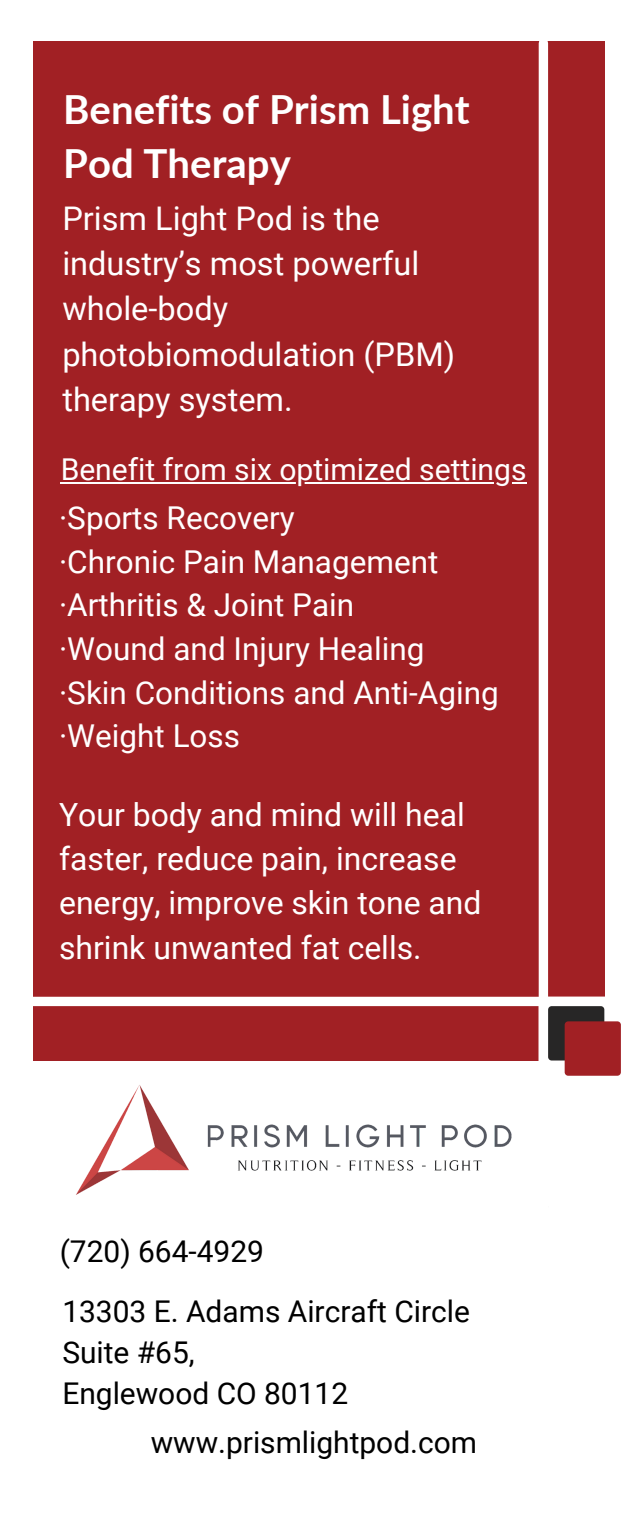
<style>
.page{position:relative;width:630px;height:1530px;background:#fff}
.page>*{position:absolute;margin:0;border:0;box-sizing:border-box;transform-origin:0 0}
.t1{font:700 40px/54.5px "Lato";color:#fff}
.t2{font:32.5px/45px "Roboto";color:#fff}
.t3{font:32px/44.2px "Roboto";color:#fff}
.t4{font:31.5px/43.8px "Roboto";color:#fff}
.t5{font:30px/41.2px "Roboto";color:#000}
.t6{font:30px "Roboto";color:#fff}
</style>
<div class="page">
<div style="left:33px;top:41px;width:571px;height:1020px;background:#a12024"></div>
<div style="left:539px;top:43px;width:9px;height:1045px;background:#fff"></div>
<div style="left:32px;top:997px;width:592px;height:9px;background:#fff"></div>
<div style="left:539px;top:997px;width:86px;height:84px;background:#fff;border-radius:5px"></div>
<div style="left:548px;top:1006px;width:56px;height:55px;background:#272626;border-radius:4px"></div>
<div style="left:565px;top:1021px;width:56px;height:55px;background:#a12024;border-radius:4px"></div>
<img style="left:76px;top:1047px;width:473px;height:148px">
<hr style="left:61px;top:482px;width:466px;height:2px;background:#fff">
<p class="t1" style="left:63px;top:81px;width:408px">Benefits of Prism Light<br>Pod Therapy</p>
<p class="t2" style="left:62px;top:197px;width:394px">Prism Light Pod is the industry’s most powerful whole-body photobiomodulation (PBM) therapy system.</p>
<p class="t6" style="left:61px;top:452px;width:467px">Benefit from six optimized settings</p>
<p class="t4" style="left:59px;top:497px;width:441px">·Sports Recovery<br>·Chronic Pain Management ·Arthritis &amp; Joint Pain<br>·Wound and Injury Healing ·Skin Conditions and Anti-Aging ·Weight Loss</p>
<p class="t3" style="left:59px;top:793px;width:424px">Your body and mind will heal faster, reduce pain, increase energy, improve skin tone and shrink unwanted fat cells.</p>
<p class="t5" style="left:60px;top:1232px;width:206px">(720) 664-4929</p>
<p class="t5" style="left:62px;top:1291px;width:409px">13303 E. Adams Aircraft Circle<br>Suite #65,<br>Englewood CO 80112</p>
<p class="t5" style="left:151px;top:1422px;width:328px">www.prismlightpod.com</p>
</div>
